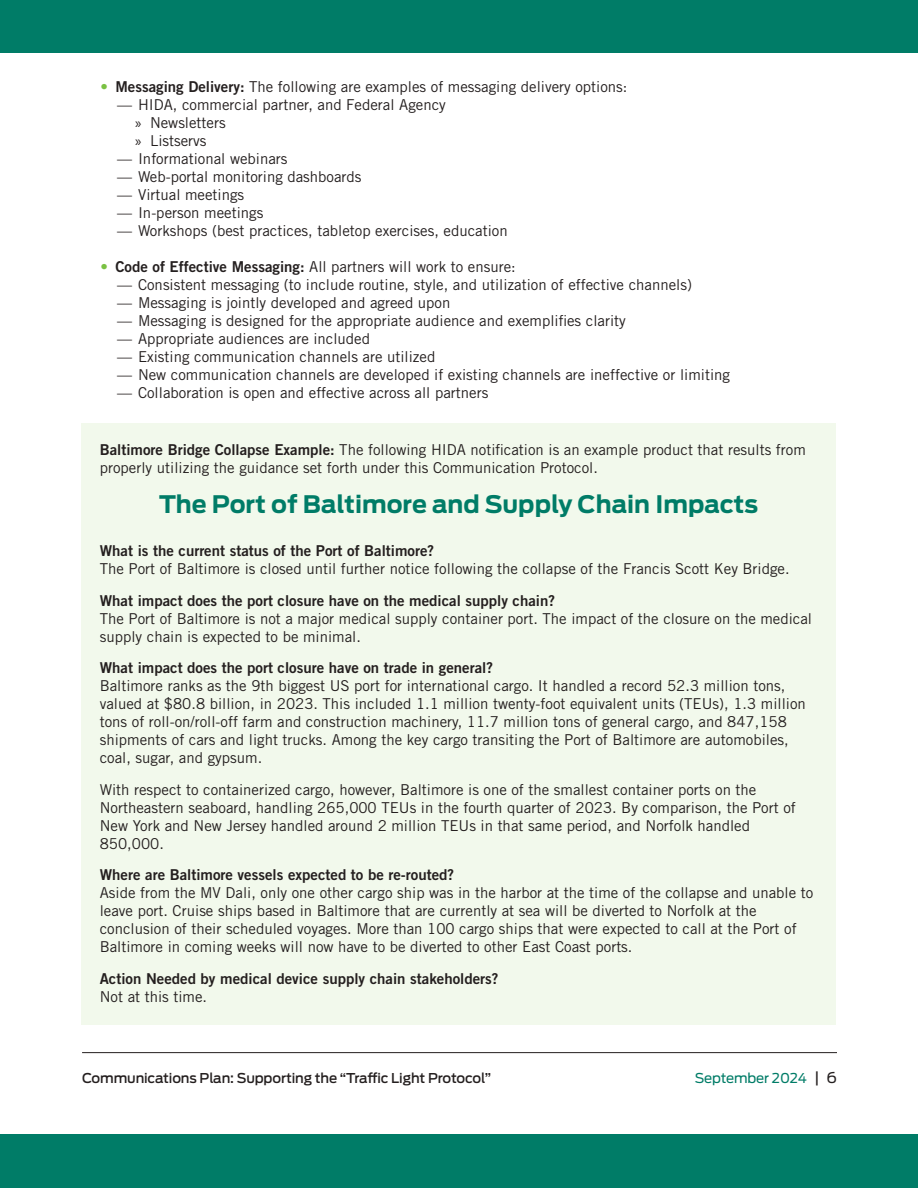
<style>
.page{position:relative;width:918px;height:1188px;background:#fff}
.page>*{position:absolute;margin:0;border:0;box-sizing:border-box;transform-origin:0 0}
.t1{font:700 24px "Antenna";color:#007c67}
.t2{font:15px/18px "Trade Gothic LT Std";color:#241f1f}
.t3{font:15px "Trade Gothic LT Std Bd 2";color:#241f1f}
.t4{font:500 13.5px "Antenna";letter-spacing:-.01em;color:#241f1f}
.t5{font:13.5px "Antenna";letter-spacing:-.01em;color:#007c67}
.s1{color:#7ac143}
.s2{font-family:"Trade Gothic LT Std Bd 2"}
.s3{font-family:"Myriad Pro"}
.s4{font-size:15px;color:#241f1f}
</style>
<div class="page">
<hr style="left:82px;top:1052px;width:755px;height:1px;background:#241f1f">
<div style="left:0;top:0;width:918px;height:52px;background:#007c67"></div>
<div style="left:0;top:1135px;width:918px;height:53px;background:#007c67"></div>
<div style="left:82px;top:423px;width:754px;height:602px;background:#f2f9ec"></div>
<p class="t2" style="left:100px;top:77px;width:528px"><span class="s1">•</span> <span class="s2">Messaging Delivery:</span> The following are examples of messaging delivery options:</p>
<p class="t2" style="left:135px;top:95px;width:312px;text-indent:-18px">— HIDA, commercial partner, and Federal Agency <span class="s3">»</span> Newsletters<br><span class="s3">»</span> Listservs</p>
<p class="t2" style="left:117px;top:149px;width:172px">— Informational webinars</p>
<p class="t2" style="left:117px;top:167px;width:246px">— Web-portal monitoring dashboards</p>
<p class="t2" style="left:117px;top:185px;width:129px">— Virtual meetings</p>
<p class="t2" style="left:117px;top:203px;width:148px">— In-person meetings</p>
<p class="t2" style="left:117px;top:221px;width:392px">— Workshops (best practices, tabletop exercises, education</p>
<p class="t2" style="left:100px;top:257px;width:417px"><span class="s1">•</span> <span class="s2">Code of Effective Messaging:</span> All partners will work to ensure:</p>
<p class="t2" style="left:117px;top:275px;width:577px">— Consistent messaging (to include routine, style, and utilization of effective channels)</p>
<p class="t2" style="left:117px;top:293px;width:335px">— Messaging is jointly developed and agreed upon</p>
<p class="t2" style="left:117px;top:311px;width:510px">— Messaging is designed for the appropriate audience and exemplifies clarity</p>
<p class="t2" style="left:117px;top:329px;width:255px">— Appropriate audiences are included</p>
<p class="t2" style="left:117px;top:347px;width:320px">— Existing communication channels are utilized</p>
<p class="t2" style="left:117px;top:365px;width:615px">— New communication channels are developed if existing channels are ineffective or limiting</p>
<p class="t2" style="left:117px;top:383px;width:373px">— Collaboration is open and effective across all partners</p>
<p class="t2" style="left:100px;top:440px;width:708px"><span class="s2">Baltimore Bridge Collapse Example:</span> The following HIDA notification is an example product that results from properly utilizing the guidance set forth under this Communication Protocol.</p>
<h1 class="t1" style="left:159px;top:488px;width:601px">The Port of Baltimore and Supply Chain Impacts</h1>
<p class="t3" style="left:100px;top:541px;width:336px">What is the current status of the Port of Baltimore?</p>
<p class="t2" style="left:100px;top:559px;width:691px">The Port of Baltimore is closed until further notice following the collapse of the Francis Scott Key Bridge.</p>
<p class="t3" style="left:100px;top:591px;width:457px">What impact does the port closure have on the medical supply chain?</p>
<p class="t2" style="left:100px;top:609px;width:714px">The Port of Baltimore is not a major medical supply container port. The impact of the closure on the medical supply chain is expected to be minimal.</p>
<p class="t3" style="left:100px;top:658px;width:395px">What impact does the port closure have on trade in general?</p>
<p class="t2" style="left:100px;top:676px;width:708px">Baltimore ranks as the 9th biggest US port for international cargo. It handled a record 52.3 million tons, valued at $80.8 billion, in 2023. This included 1.1 million twenty-foot equivalent units (TEUs), 1.3 million tons of roll-on/roll-off farm and construction machinery, 11.7 million tons of general cargo, and 847,158 shipments of cars and light trucks. Among the key cargo transiting the Port of Baltimore are automobiles, coal, sugar, and gypsum.</p>
<p class="t2" style="left:100px;top:780px;width:698px">With respect to containerized cargo, however, Baltimore is one of the smallest container ports on the Northeastern seaboard, handling 265,000 TEUs in the fourth quarter of 2023. By comparison, the Port of New York and New Jersey handled around 2 million TEUs in that same period, and Norfolk handled 850,000.</p>
<p class="t3" style="left:100px;top:865px;width:356px">Where are Baltimore vessels expected to be re-routed?</p>
<p class="t2" style="left:100px;top:883px;width:715px">Aside from the MV Dali, only one other cargo ship was in the harbor at the time of the collapse and unable to leave port. Cruise ships based in Baltimore that are currently at sea will be diverted to Norfolk at the conclusion of their scheduled voyages. More than 100 cargo ships that were expected to call at the Port of Baltimore in coming weeks will now have to be diverted to other East Coast ports.</p>
<p class="t3" style="left:100px;top:969px;width:400px">Action Needed by medical device supply chain stakeholders?</p>
<p class="t2" style="left:100px;top:987px;width:109px">Not at this time.</p>
<p class="t4" style="left:82px;top:1069px;width:411px">Communications Plan: Supporting the “Traffic Light Protocol”</p>
<p class="t5" style="left:695px;top:1069px;width:144px">September 2024 <span class="s4">| 6</span></p>
</div>
